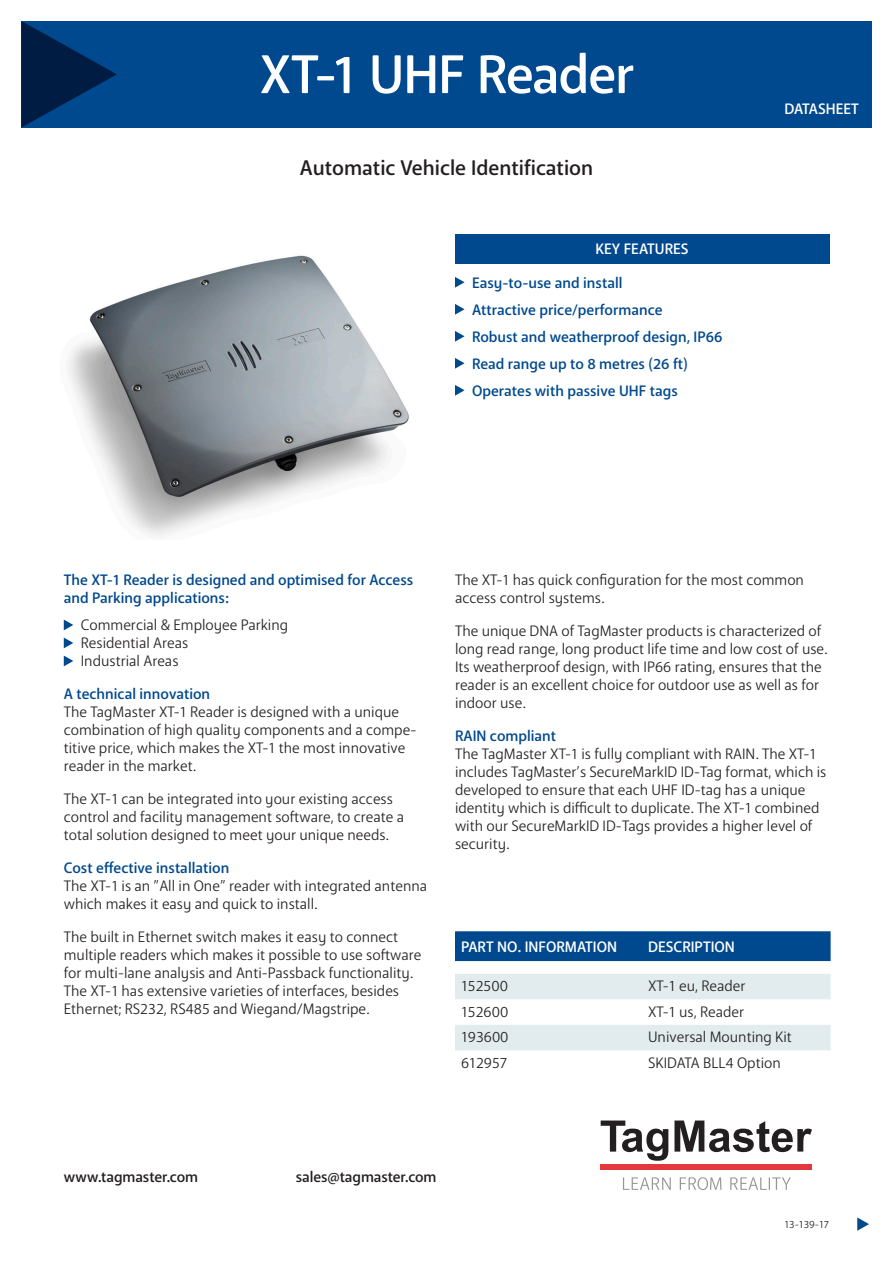
<style>
.page{position:relative;width:893px;height:1263px;background:#fff}
.page>*{position:absolute;margin:0;border:0;box-sizing:border-box;transform-origin:0 0}
.Rubrik{font:500 54px "Anago";letter-spacing:-.025em;color:#fff}
.Ingress{font:500 21px "Anago";color:#231f20}
.Brödtext{font:15px/18px "Anago";color:#231f20}
.Punktlista{font:500 15px "Anago";color:#01498e}
.Mellanrubrik{font:500 15px/18px "Anago";color:#01498e}
.Rubrik_i_blå_platta{font:500 15px "Anago";color:#fff}
.t1{font:500 15px "Anago";letter-spacing:-.01em;color:#231f20}
.Brödtext-2{font:10.5px "Anago";color:#231f20}
</style>
<div class="page">
<svg style="left:857px;top:1217px;width:12px;height:14px"></svg>
<div style="left:21px;top:21px;width:851px;height:107px;background:#01498e"></div>
<svg style="left:21px;top:21px;width:96px;height:107px"></svg>
<div style="left:455px;top:234px;width:374px;height:30px;background:#01498e"></div>
<svg style="left:623px;top:1177px;width:48px;height:13px"></svg>
<svg style="left:680px;top:1177px;width:41px;height:13px"></svg>
<svg style="left:730px;top:1177px;width:61px;height:13px"></svg>
<div style="left:601px;top:1164px;width:211px;height:5px;background:#e3373d"></div>
<svg style="left:601px;top:1120px;width:67px;height:41px"></svg>
<svg style="left:674px;top:1120px;width:138px;height:32px"></svg>
<svg style="left:64px;top:620px;width:9px;height:10px"></svg>
<svg style="left:64px;top:638px;width:9px;height:10px"></svg>
<svg style="left:64px;top:656px;width:9px;height:10px"></svg>
<svg style="left:455px;top:277px;width:9px;height:11px"></svg>
<svg style="left:455px;top:304px;width:9px;height:11px"></svg>
<svg style="left:455px;top:331px;width:9px;height:11px"></svg>
<svg style="left:455px;top:358px;width:9px;height:11px"></svg>
<svg style="left:455px;top:385px;width:9px;height:11px"></svg>
<img style="left:69px;top:255px;width:340px;height:281px">
<div style="left:455px;top:931px;width:376px;height:30px;background:#01498e"></div>
<svg style="left:455px;top:974px;width:376px;height:76px"></svg>
<p class="Rubrik" style="left:260px;top:41px;width:376px">XT-1 UHF Reader</p>
<p class="Ingress" style="left:300px;top:155px;width:295px">Automatic Vehicle Identification</p>
<p class="Rubrik_i_blå_platta" style="left:595px;top:240px;width:95px">KEY FEATURES</p>
<p class="Punktlista" style="left:472px;top:273px;width:152px">Easy-to-use and install</p>
<p class="Punktlista" style="left:472px;top:300px;width:192px">Attractive price/performance</p>
<p class="Punktlista" style="left:472px;top:327px;width:252px">Robust and weatherproof design, IP66</p>
<p class="Punktlista" style="left:472px;top:354px;width:217px">Read range up to 8 metres (26 ft)</p>
<p class="Punktlista" style="left:472px;top:381px;width:207px">Operates with passive UHF tags</p>
<p class="Rubrik_i_blå_platta" style="left:784px;top:99px;width:76px">DATASHEET</p>
<p class="Mellanrubrik" style="left:64px;top:571px;width:351px">The XT-1 Reader is designed and optimised for Access and Parking applications:</p>
<p class="Brödtext" style="left:81px;top:616px;width:209px">Commercial &amp; Employee Parking</p>
<p class="Brödtext" style="left:81px;top:634px;width:109px">Residential Areas</p>
<p class="Brödtext" style="left:81px;top:652px;width:99px">Industrial Areas</p>
<p class="Mellanrubrik" style="left:64px;top:685px;width:148px">A technical innovation</p>
<p class="Brödtext" style="left:64px;top:703px;width:354px">The TagMaster XT-1 Reader is designed with a unique combination of high quality components and a compe&shy;titive price, which makes the XT-1 the most innovative reader in the market.</p>
<p class="Brödtext" style="left:64px;top:790px;width:342px">The XT-1 can be integrated into your existing access control and facility management software, to create a total solution designed to meet your unique needs.</p>
<p class="Mellanrubrik" style="left:64px;top:859px;width:167px">Cost effective installation</p>
<p class="Brödtext" style="left:64px;top:877px;width:365px">The XT-1 is an ”All in One” reader with integrated antenna which makes it easy and quick to install.</p>
<p class="Brödtext" style="left:64px;top:928px;width:359px">The built in Ethernet switch makes it easy to connect multiple readers which makes it possible to use software for multi-lane analysis and Anti-Passback functionality.<br>The XT-1 has extensive varieties of interfaces, besides Ethernet; RS232, RS485 and Wiegand/Magstripe.</p>
<p class="Brödtext" style="left:455px;top:571px;width:351px">The XT-1 has quick configuration for the most common access control systems.</p>
<p class="Brödtext" style="left:455px;top:622px;width:374px">The unique DNA of TagMaster products is characterized of long read range, long product life time and low cost of use.</p>
<p class="Brödtext" style="left:455px;top:658px;width:368px">Its weatherproof design, with IP66 rating, ensures that the reader is an excellent choice for outdoor use as well as for indoor use.</p>
<p class="Mellanrubrik" style="left:455px;top:727px;width:103px">RAIN compliant</p>
<p class="Brödtext" style="left:455px;top:745px;width:373px">The TagMaster XT-1 is fully compliant with RAIN. The XT-1 includes TagMaster’s SecureMarkID ID-Tag format, which is developed to ensure that each UHF ID-tag has a unique identity which is difficult to duplicate. The XT-1 combined with our SecureMarkID ID-Tags provides a higher level of security.</p>
<p class="Rubrik_i_blå_platta" style="left:461px;top:937px;width:157px">PART NO. INFORMATION</p>
<p class="Rubrik_i_blå_platta" style="left:648px;top:937px;width:88px">DESCRIPTION</p>
<p class="Brödtext" style="left:461px;top:977px;width:49px">152500</p>
<p class="Brödtext" style="left:648px;top:977px;width:99px">XT-1 eu, Reader</p>
<p class="Brödtext" style="left:461px;top:1002px;width:49px">152600</p>
<p class="Brödtext" style="left:648px;top:1002px;width:98px">XT-1 us, Reader</p>
<p class="Brödtext" style="left:461px;top:1028px;width:49px">193600</p>
<p class="Brödtext" style="left:648px;top:1028px;width:145px">Universal Mounting Kit</p>
<p class="Brödtext" style="left:461px;top:1053px;width:48px">612957</p>
<p class="Brödtext" style="left:648px;top:1053px;width:134px">SKIDATA BLL4 Option</p>
<p class="t1" style="left:64px;top:1167px;width:136px">www.tagmaster.com</p>
<p class="t1" style="left:296px;top:1167px;width:142px">sales@tagmaster.com</p>
<p class="Brödtext-2" style="left:784px;top:1218px;width:46px">13-139-17</p>
</div>
